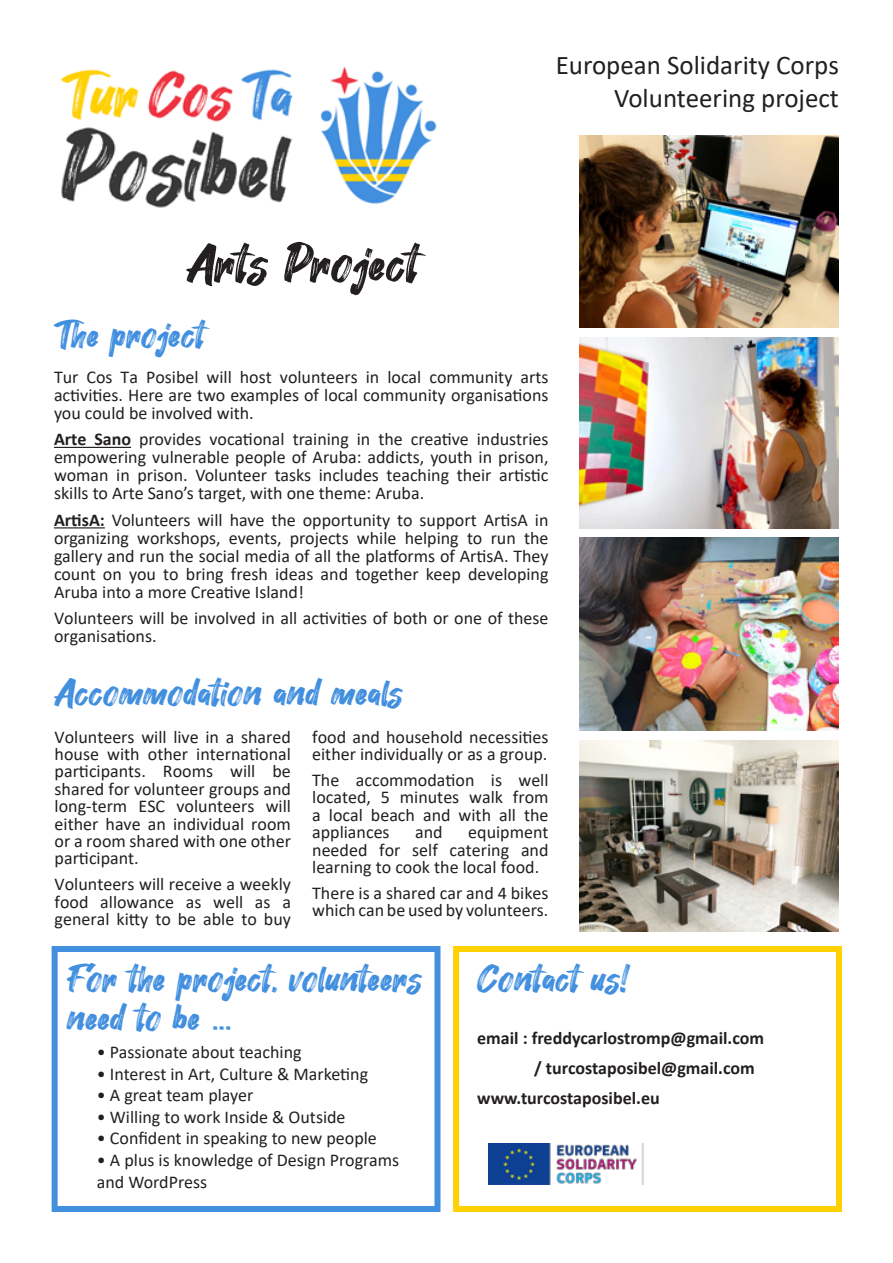
<style>
.page{position:relative;width:893px;height:1263px;background:#fff}
.page>*{position:absolute;margin:0;border:0;box-sizing:border-box;transform-origin:0 0}
.t1{font:54px "Hey August";color:#231f20}
.t2{font:39px/39px "Hey August";color:#428fdf}
.t3{font:27px/32.4px "Calibri";color:#231f20;text-align:right}
.t4{font:18px/17.4px "Calibri";color:#231f20;text-align:justify}
.t5{font:700 18px "Calibri";color:#231f20}
.s1{font-weight:700}
</style>
<div class="page">
<img style="left:580px;top:136px;width:259px;height:191px">
<img style="left:580px;top:538px;width:259px;height:192px">
<img style="left:580px;top:741px;width:259px;height:190px">
<img style="left:580px;top:337px;width:259px;height:191px">
<hr style="left:54px;top:447px;width:77px;height:1px;background:#231f20">
<hr style="left:54px;top:527px;width:51px;height:1px;background:#231f20">
<img style="left:61px;top:66px;width:376px;height:142px">
<div style="left:52px;top:946px;width:388px;height:266px;border:6px solid #428fdf"></div>
<div style="left:453px;top:946px;width:389px;height:266px;border:6px solid #ffd100"></div>
<img style="left:489px;top:1143px;width:154px;height:41px">
<p class="t3" style="left:556px;top:48px;width:285px">European Solidarity Corps<br>Volunteering project</p>
<p class="t1" style="left:187px;top:235px;width:234px">Arts Project</p>
<p class="t2" style="left:54px;top:316px;width:152px">The project</p>
<p class="t4" style="left:54px;top:367px;width:496px;line-height:18px">Tur Cos Ta Posibel will host volunteers in local community arts activities. Here are two examples of local community organisations you could be involved with.</p>
<p class="t4" style="left:54px;top:430px;width:496px;line-height:18px"><span class="s1">Arte Sano</span> provides vocational training in the creative industries empowering vulnerable people of Aruba: addicts, youth in prison, woman in prison. Volunteer tasks includes teaching their artistic skills to Arte Sano’s target, with one theme: Aruba.</p>
<p class="t4" style="left:54px;top:510px;width:496px;line-height:18px"><span class="s1">ArtisA:</span> Volunteers will have the opportunity to support ArtisA in organizing workshops, events, projects while helping to run the gallery and run the social media of all the platforms of ArtisA. They count on you to bring fresh ideas and together keep developing Aruba into a more Creative Island!</p>
<p class="t4" style="left:54px;top:609px;width:496px;line-height:18px">Volunteers will be involved in all activities of both or one of these organisations.</p>
<p class="t2" style="left:55px;top:675px;width:350px">Accommodation and meals</p>
<p class="t4" style="left:55px;top:727px;width:238px">Volunteers will live in a shared house with other international participants. Rooms will be shared for volunteer groups and long-term ESC volunteers will either have an individual room or a room shared with one other participant.</p>
<p class="t4" style="left:55px;top:875px;width:238px">Volunteers will receive a weekly food allowance as well as a general kitty to be able to buy</p>
<p class="t4" style="left:312px;top:727px;width:238px">food and household necessities either individually or as a group.</p>
<p class="t4" style="left:312px;top:771px;width:238px">The accommodation is well located, 5 minutes walk from a local beach and with all the appliances</p>
<p class="t4" style="left:415px;top:823px;width:29px">and</p>
<p class="t4" style="left:312px;top:823px;width:238px;text-indent:156px">equipment needed for self catering and learning to cook the local food.</p>
<p class="t4" style="left:312px;top:884px;width:238px">There is a shared car and 4 bikes which can be used by volunteers.</p>
<p class="t2" style="left:67px;top:960px;width:357px">For the project, volunteers need to be ...</p>
<p class="t4" style="left:97px;top:1043px;width:206px">• Passionate about teaching</p>
<p class="t4" style="left:97px;top:1064px;width:273px">• Interest in Art, Culture &amp; Marketing</p>
<p class="t4" style="left:97px;top:1086px;width:158px">• A great team player</p>
<p class="t4" style="left:97px;top:1108px;width:250px">• Willing to work Inside &amp; Outside</p>
<p class="t4" style="left:97px;top:1129px;width:281px">• Confident in speaking to new people</p>
<p class="t4" style="left:97px;top:1149px;width:304px;line-height:21.6px">• A plus is knowledge of Design Programs and WordPress</p>
<p class="t2" style="left:477px;top:960px;width:153px">Contact us!</p>
<p class="t5" style="left:477px;top:1025px;width:288px">email : freddycarlostromp@gmail.com</p>
<p class="t5" style="left:534px;top:1055px;width:222px">/ turcostaposibel@gmail.com</p>
<p class="t5" style="left:477px;top:1085px;width:184px">www.turcostaposibel.eu</p>
</div>
